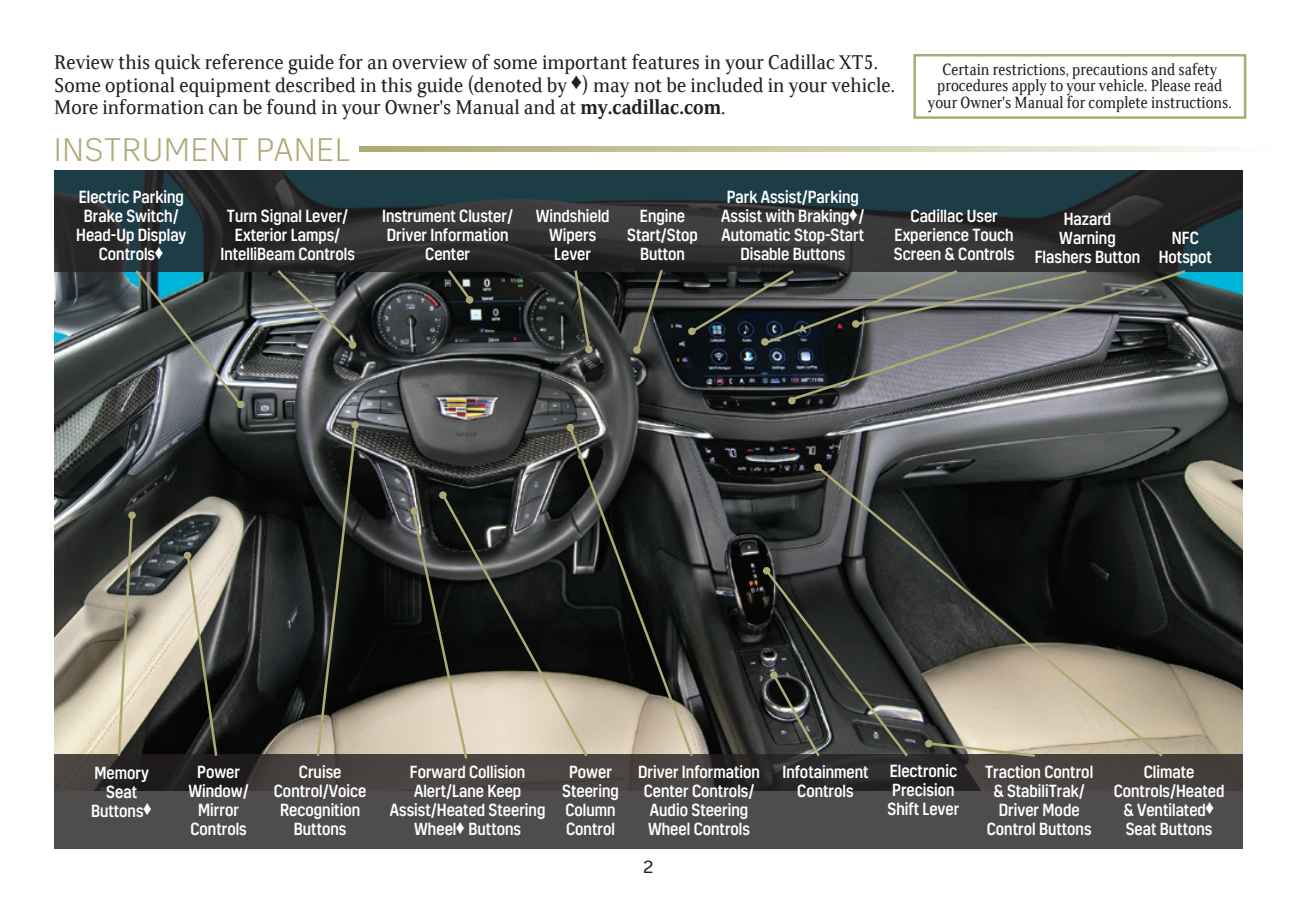
<style>
.page{position:relative;width:1297px;height:900px;background:#fff}
.page>*{position:absolute;margin:0;border:0;box-sizing:border-box;transform-origin:0 0}
.caddy_gold_subhead{font:300 32.5px "Cadillac Sans";letter-spacing:.03em;color:#adaa75}
.caddy_BODY_8_6{font:21.5px/22.5px "Cadillac Serif";color:#231f20;scale:.96 1}
.callouts_reversed{font:500 17.5px/19px "Cadillac Sans";color:#fff;text-align:center;scale:.86 1}
.caddy_BODY_8_6-2{font:17.5px/16.8px "Cadillac Serif";color:#231f20;text-align:center;scale:.9 1}
.t1{font:17.5px "Cadillac Sans";color:#231f20}
.s1{font-family:"Arial Narrow";font-size:22.5px}
.s2{font-weight:600}
.s3{font-family:"Arial Narrow";font-weight:400;font-size:20px}
</style>
<div class="page">
<img style="left:54px;top:272px;width:1188px;height:482px">
<svg style="left:54px;top:170px;width:1188px;height:102px;background:#283135"></svg>
<svg style="left:54px;top:754px;width:1188px;height:95px;background:#484445"></svg>
<svg style="left:185px;top:553px;width:34px;height:206px;background:#706d63"></svg>
<div style="left:184px;top:552px;width:7px;height:7px;background:#adaa75;border-radius:50%"></div>
<svg style="left:116px;top:513px;width:18px;height:245px;background:#96917e"></svg>
<div style="left:128px;top:511px;width:8px;height:8px;background:#adaa75;border-radius:50%"></div>
<svg style="left:315px;top:421px;width:44px;height:337px;background:#363731"></svg>
<svg style="left:814px;top:464px;width:351px;height:295px;background:#4b4942"></svg>
<svg style="left:813px;top:463px;width:9px;height:9px"></svg>
<svg style="left:762px;top:566px;width:148px;height:193px;background:#333532"></svg>
<svg style="left:410px;top:423px;width:284px;height:338px;background:#4f4e48"></svg>
<svg style="left:924px;top:739px;width:113px;height:19px;background:#96907e"></svg>
<svg style="left:445px;top:267px;width:29px;height:37px"></svg>
<svg style="left:634px;top:267px;width:30px;height:86px;background:#3a3b37"></svg>
<div style="left:633px;top:346px;width:7px;height:8px;background:#adaa75;border-radius:50%"></div>
<svg style="left:689px;top:268px;width:100px;height:78px;background:#2a2e30"></svg>
<svg style="left:760px;top:338px;width:8px;height:8px"></svg>
<svg style="left:572px;top:268px;width:19px;height:84px;background:#3b3e36"></svg>
<div style="left:585px;top:346px;width:7px;height:7px;background:#adaa75;border-radius:50%"></div>
<svg style="left:789px;top:268px;width:398px;height:134px;background:#606264"></svg>
<svg style="left:787px;top:396px;width:9px;height:9px"></svg>
<svg style="left:275px;top:267px;width:82px;height:82px;background:#595b5a"></svg>
<img style="left:133px;top:268px;width:112px;height:141px">
<svg style="left:359px;top:146px;width:866px;height:6px;background:#d1ceaf"></svg>
<div style="left:913px;top:54px;width:332px;height:65px;border:2px solid #adaa75"></div>
<p class="caddy_BODY_8_6" style="left:54px;top:50px;width:877px">Review this quick reference guide for an overview of some important features in your Cadillac XT5.<br>Some optional equipment described in this guide (denoted by <span class="s1">♦</span>) may not be included in your vehicle.<br>More information can be found in your Owner's Manual and at <span class="s2">my.cadillac.com</span>.</p>
<p class="caddy_gold_subhead" style="left:54px;top:131px;width:297px">INSTRUMENT PANEL</p>
<p class="caddy_BODY_8_6-2" style="left:927px;top:60px;width:339px">Certain restrictions, precautions and safety procedures apply to your vehicle. Please read your Owner's Manual for complete instructions.</p>
<p class="callouts_reversed" style="left:76px;top:188px;width:130px">Electric Parking<br>Brake Switch/<br>Head-Up Display<br>Controls<span class="s3">♦</span></p>
<p class="callouts_reversed" style="left:220px;top:207px;width:158px">Turn Signal Lever/<br>Exterior Lamps/<br>IntelliBeam Controls</p>
<p class="callouts_reversed" style="left:382px;top:207px;width:154px">Instrument Cluster/<br>Driver Information<br>Center</p>
<p class="callouts_reversed" style="left:627px;top:207px;width:84px">Engine<br>Start/Stop<br>Button</p>
<p class="callouts_reversed" style="left:535px;top:207px;width:87px">Windshield<br>Wipers<br>Lever</p>
<p class="callouts_reversed" style="left:721px;top:188px;width:168px">Park Assist/Parking<br>Assist with Braking<span class="s3">♦</span>/<br>Automatic Stop-Start<br>Disable Buttons</p>
<p class="callouts_reversed" style="left:893px;top:207px;width:142px">Cadillac User<br>Experience Touch<br>Screen &amp; Controls</p>
<p class="callouts_reversed" style="left:1034px;top:209px;width:124px">Hazard<br>Warning<br>Flashers Button</p>
<p class="callouts_reversed" style="left:1158px;top:228px;width:63px">NFC<br>Hotspot</p>
<p class="callouts_reversed" style="left:91px;top:763px;width:73px">Memory<br>Seat<br>Buttons<span class="s3">♦</span></p>
<p class="callouts_reversed" style="left:188px;top:763px;width:72px">Power<br>Window/<br>Mirror<br>Controls</p>
<p class="callouts_reversed" style="left:274px;top:763px;width:109px">Cruise<br>Control/Voice<br>Recognition<br>Buttons</p>
<p class="callouts_reversed" style="left:390px;top:763px;width:182px">Forward Collision<br>Alert/Lane Keep<br>Assist/Heated Steering<br>Wheel<span class="s3">♦</span> Buttons</p>
<p class="callouts_reversed" style="left:562px;top:763px;width:67px">Power<br>Steering<br>Column<br>Control</p>
<p class="callouts_reversed" style="left:638px;top:762px;width:143px">Driver Information<br>Center Controls/<br>Audio Steering<br>Wheel Controls</p>
<p class="callouts_reversed" style="left:782px;top:763px;width:102px">Infotainment<br>Controls</p>
<p class="t1" style="left:643px;top:857px;width:11px">2</p>
<p class="callouts_reversed" style="left:887px;top:762px;width:85px;text-align:left">Electronic<br>Precision<br>Shift Lever</p>
<p class="callouts_reversed" style="left:984px;top:762px;width:127px">Traction Control &amp; StabiliTrak/<br>Driver Mode<br>Control Buttons</p>
<p class="callouts_reversed" style="left:1113px;top:762px;width:130px">Climate<br>Controls/Heated &amp; Ventilated<span class="s3">♦<br></span>Seat Buttons</p>
</div>
